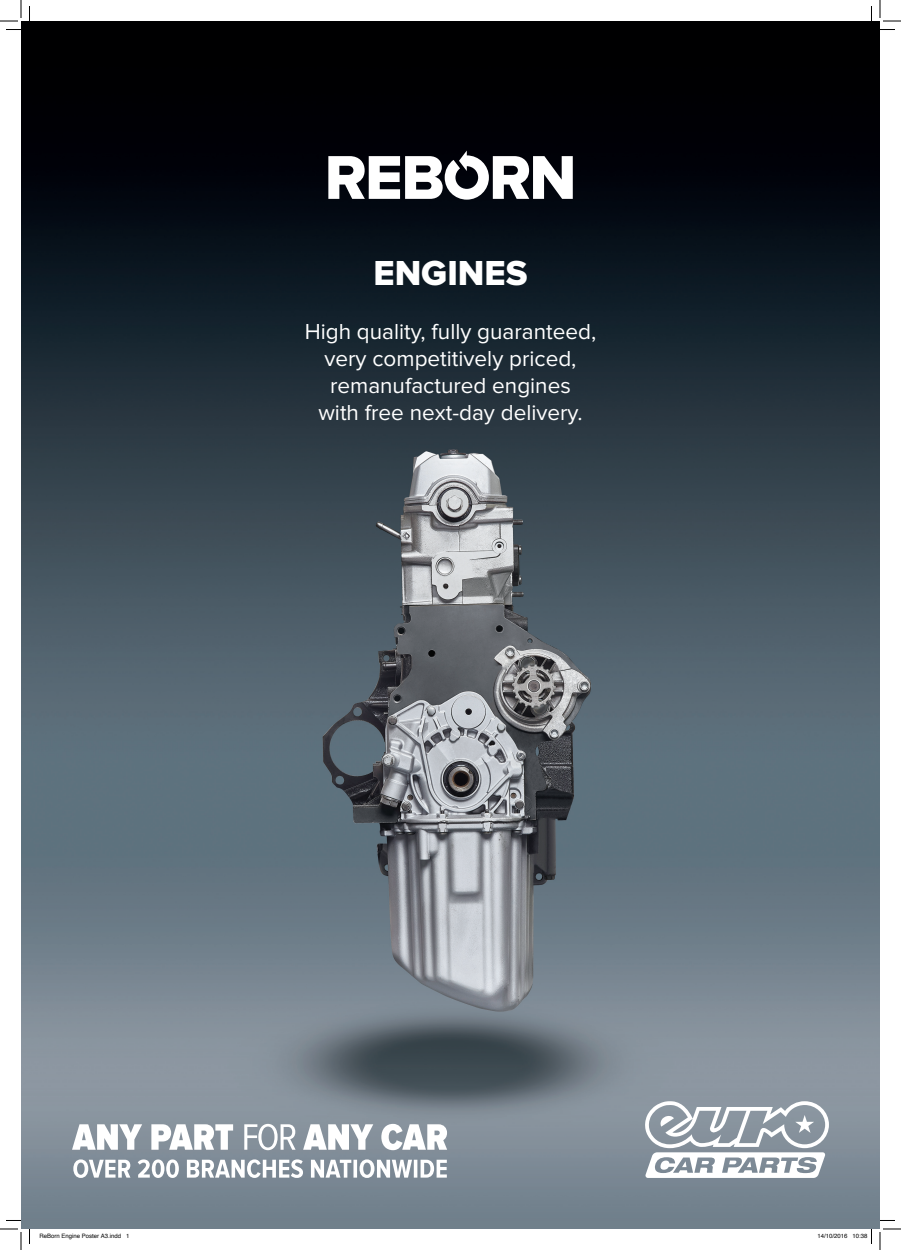
<style>
.page{position:relative;width:901px;height:1250px;background:#fff}
.page>*{position:absolute;margin:0;border:0;box-sizing:border-box;transform-origin:0 0}
.t1{font:36px "Proxima Nova Extrabld";color:#fff}
.t2{font:22.5px/27px "Proxima Nova";color:#fff;text-align:center}
.t3{font:6px "Helvetica";color:#000}
</style>
<div class="page">
<img style="left:21px;top:21px;width:859px;height:1208px">
<svg style="left:644px;top:1101px;width:185px;height:77px"></svg>
<svg style="left:72px;top:1123px;width:375px;height:55px"></svg>
<svg style="left:328px;top:151px;width:245px;height:49px"></svg>
<svg style="left:6px;top:29px;width:15px;height:1px"></svg>
<svg style="left:880px;top:29px;width:15px;height:1px"></svg>
<svg style="left:6px;top:1220px;width:15px;height:1px"></svg>
<svg style="left:880px;top:1220px;width:15px;height:1px"></svg>
<svg style="left:29px;top:6px;width:1px;height:15px"></svg>
<svg style="left:29px;top:1229px;width:1px;height:15px"></svg>
<svg style="left:871px;top:6px;width:1px;height:15px"></svg>
<svg style="left:0;top:0;width:22px;height:22px"></svg>
<svg style="left:0;top:1228px;width:22px;height:22px"></svg>
<svg style="left:879px;top:0;width:22px;height:22px"></svg>
<svg style="left:879px;top:1228px;width:22px;height:22px"></svg>
<svg style="left:871px;top:1229px;width:1px;height:15px"></svg>
<h1 class="t1" style="left:373px;top:252px;width:156px">ENGINES</h1>
<p class="t2" style="left:305px;top:318px;width:293px">High quality, fully guaranteed, very competitively priced, remanufactured engines<br>with free next-day delivery.</p>
<p class="t3" style="left:40px;top:1231px;width:92px">ReBorn Engine Poster A3.indd 1</p>
<p class="t3" style="left:817px;top:1231px;width:52px">14/10/2016 10:38</p>
</div>
